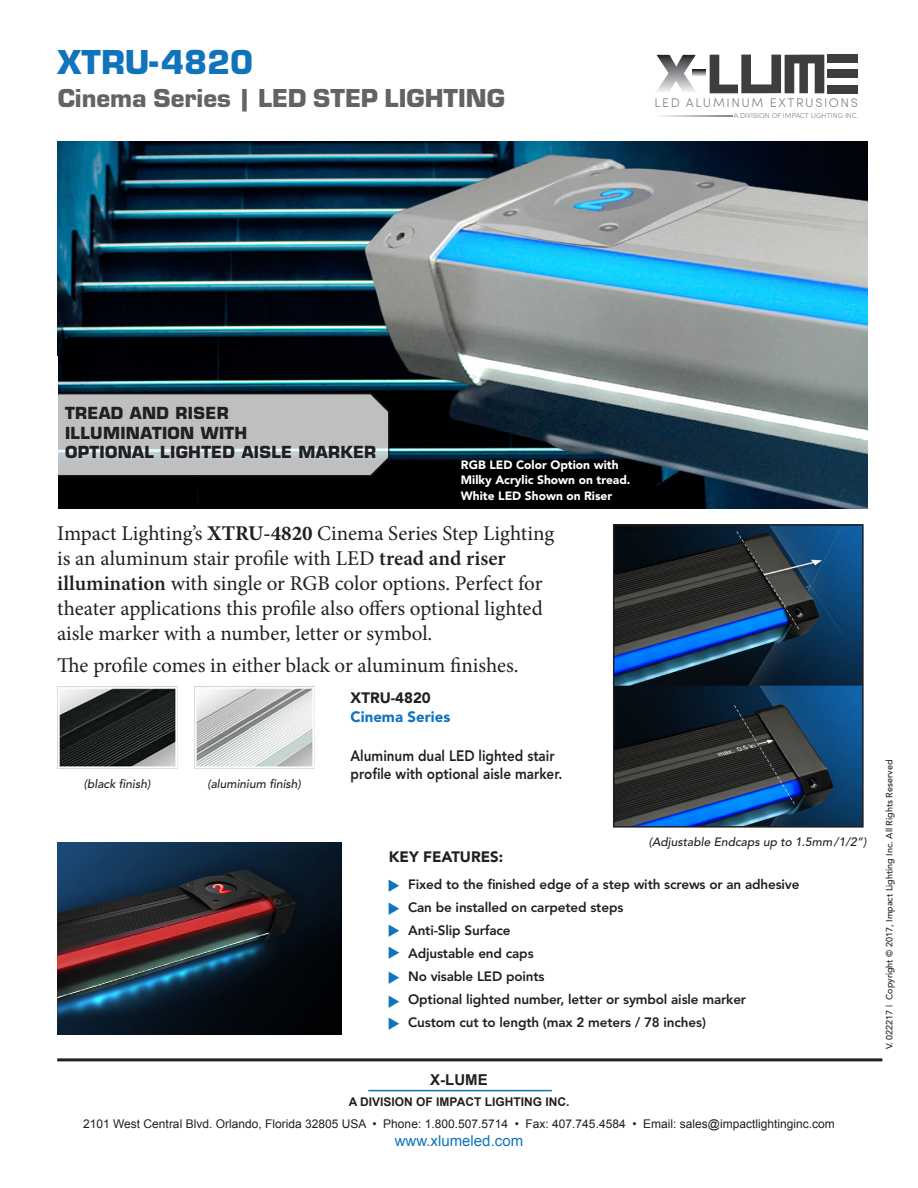
<style>
.page{position:relative;width:918px;height:1188px;background:#fff}
.page>*{position:absolute;margin:0;border:0;box-sizing:border-box;transform-origin:0 0}
.t1{font:900 36px "Eurostile T";color:#1074bc}
.t2{font:900 27px "Eurostile T";color:#636366}
.t3{font:21px/25.2px "Minion Pro";color:#231f20}
.t4{font:700 16.2px/19.5px "Eurostile";letter-spacing:.02em;color:#231f20}
.t5{font:800 15px/18px "Avenir";color:#231f20;scale:.9 1}
.t6{font:900 15px "Avenir";color:#231f20}
.t7{font:15px "Arial";color:#1074bc}
.t8{font:900 15px "Avenir";color:#1074bc}
.t9{font:700 15px "Arial";color:#231f20}
.t10{font:800 13.5px "Avenir";letter-spacing:-.01em;color:#231f20}
.t11{font:300 12.6px "Sofia Pro";letter-spacing:.125em;color:#808285}
.t12{font:12px "Arial";color:#231f20}
.t13{font:900 12px/15px "Avenir";color:#fff}
.t14{font:italic 500 12px "Avenir";color:#231f20}
.t15{font:700 12px "Arial";color:#231f20}
.t16{font:500 9px "Avenir";color:#231f20}
.t17{font:300 7.2px "Sofia Pro";color:#808285}
.s1{font-weight:700}
.s2{font-weight:600}
</style>
<div class="page">
<img style="left:57px;top:141px;width:810px;height:368px">
<hr style="left:368px;top:1090px;width:184px;height:1px;background:#1074bc">
<div style="left:827px;top:55px;width:30px;height:8px;background:#3e3e3f"></div>
<div style="left:827px;top:70px;width:30px;height:8px;background:#3e3e3f"></div>
<div style="left:827px;top:85px;width:30px;height:8px;background:#3e3e3f"></div>
<svg style="left:656px;top:54px;width:169px;height:39px"></svg>
<svg style="left:661px;top:116px;width:71px;height:1px"></svg>
<svg style="left:57px;top:392px;width:333px;height:85px"></svg>
<hr style="left:57px;top:1058px;width:825px;height:3px;background:#231f20">
<img style="left:616px;top:527px;width:245px;height:298px">
<div style="left:613px;top:524px;width:251px;height:304px;border:2px solid #231f20"></div>
<img style="left:57px;top:687px;width:119px;height:81px">
<img style="left:194px;top:687px;width:119px;height:81px">
<img style="left:58px;top:842px;width:284px;height:193px">
<p class="t1" style="left:57px;top:41px;width:197px">XTRU-4820</p>
<p class="t2" style="left:58px;top:83px;width:449px">Cinema Series | LED STEP LIGHTING</p>
<p class="t11" style="left:655px;top:93px;width:205px">LED ALUMINUM EXTRUSIONS</p>
<p class="t17" style="left:734px;top:110px;width:126px">A DIVISION OF IMPACT LIGHTING INC.</p>
<p class="t4" style="left:65px;top:403px;width:165px">TREAD AND RISER</p>
<p class="t4" style="left:65px;top:423px;width:313px">ILLUMINATION WITH<br>OPTIONAL LIGHTED AISLE MARKER</p>
<p class="t13" style="left:461px;top:457px;width:171px">RGB LED Color Option with<br>Milky Acrylic Shown on tread.</p>
<p class="t13" style="left:461px;top:488px;width:153px">White LED Shown on Riser</p>
<p class="t3" style="left:57px;top:520px;width:498px">Impact Lighting’s <span class="s1">XTRU-4820</span> Cinema Series Step Lighting is an aluminum stair profile with LED <span class="s2">tread and riser illumination</span> with single or RGB color options. Perfect for theater applications this profile also offers optional lighted aisle marker with a number, letter or symbol.</p>
<p class="t3" style="left:57px;top:653px;width:463px">The profile comes in either black or aluminum finishes.</p>
<p class="t14" style="left:84px;top:777px;width:68px">(black finish)</p>
<p class="t14" style="left:207px;top:777px;width:95px">(aluminium finish)</p>
<p class="t6" style="left:351px;top:689px;width:82px">XTRU-4820</p>
<p class="t8" style="left:351px;top:708px;width:101px">Cinema Series</p>
<p class="t5" style="left:351px;top:747px;width:237px">Aluminum dual LED lighted stair profile with optional aisle marker.</p>
<p class="t6" style="left:389px;top:848px;width:116px">KEY FEATURES:</p>
<p class="t14" style="left:649px;top:835px;width:219px">(Adjustable Endcaps up to 1.5mm /1/2”)</p>
<p class="t10" style="left:408px;top:877px;width:393px">Fixed to the finished edge of a step with screws or an adhesive</p>
<p class="t10" style="left:408px;top:900px;width:217px">Can be installed on carpeted steps</p>
<p class="t10" style="left:408px;top:923px;width:104px">Anti-Slip Surface</p>
<p class="t10" style="left:408px;top:946px;width:127px">Adjustable end caps</p>
<p class="t10" style="left:408px;top:969px;width:138px">No visable LED points</p>
<p class="t10" style="left:408px;top:992px;width:340px">Optional lighted number, letter or symbol aisle marker</p>
<p class="t10" style="left:408px;top:1014px;width:299px">Custom cut to length (max 2 meters / 78 inches)</p>
<p class="t9" style="left:430px;top:1072px;width:59px">X-LUME</p>
<p class="t15" style="left:349px;top:1096px;width:222px">A DIVISION OF IMPACT LIGHTING INC.</p>
<p class="t12" style="left:83px;top:1117px;width:753px">2101 West Central Blvd. Orlando, Florida 32805 USA • Phone: 1.800.507.5714 • Fax: 407.745.4584 • Email: sales@impactlightinginc.com</p>
<p class="t7" style="left:395px;top:1132px;width:130px">www.xlumeled.com</p>
<p class="t16" style="left:884px;top:1049px;width:291px;rotate:-90deg">V. 022217 | Copyright © 2017, Impact Lighting Inc. All Rights Reserved</p>
</div>
